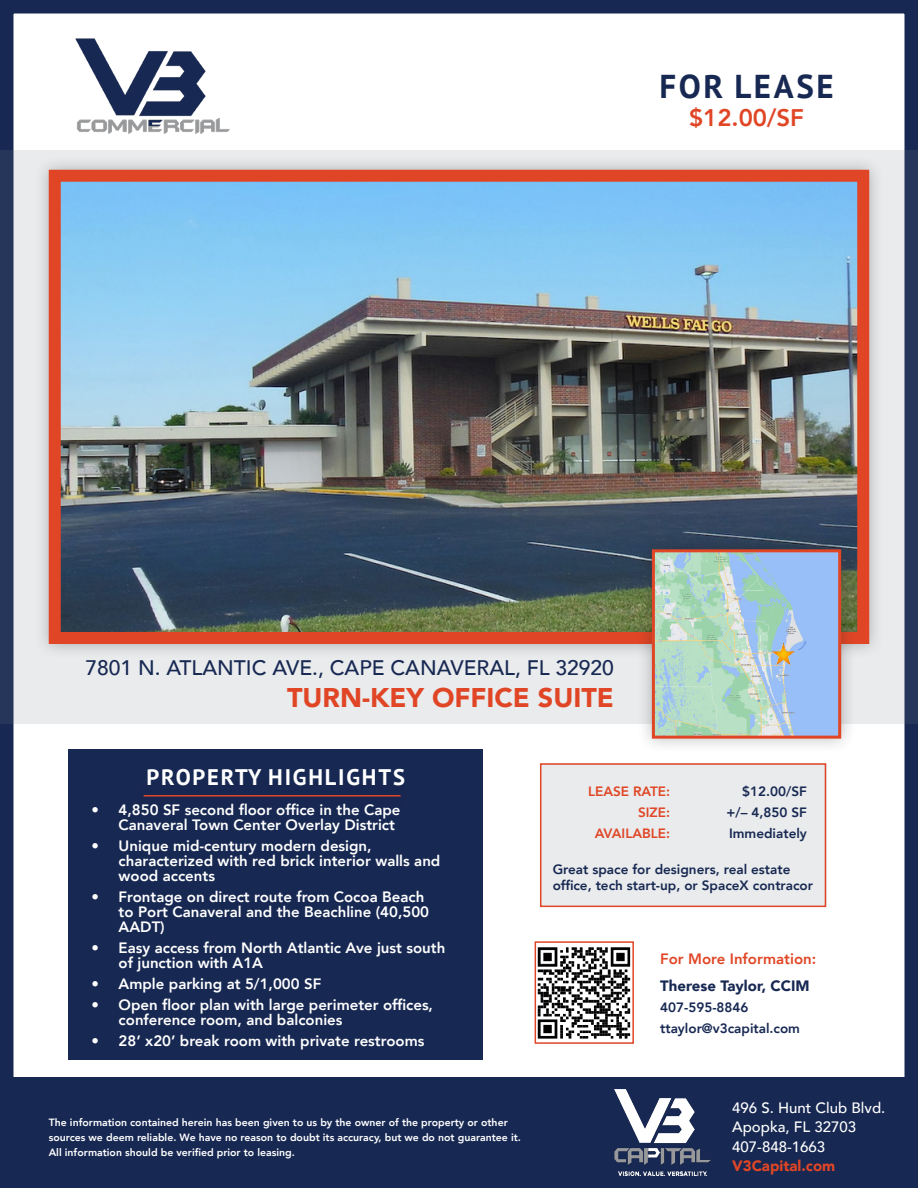
<style>
.page{position:relative;width:918px;height:1188px;background:#fff}
.page>*{position:absolute;margin:0;border:0;box-sizing:border-box;transform-origin:0 0}
.t1{font:700 33px "PT Sans";letter-spacing:.08em;color:#172852}
.t2{font:900 27px "Avenir";color:#e04626}
.t3{font:800 24px "Avenir";color:#e04626}
.t4{font:700 22.5px "PT Sans";letter-spacing:.08em;color:#fff}
.t5{font:500 21px "Avenir";color:#172852}
.t6{font:800 15px/15px "Avenir";color:#fff}
.t7{font:500 15px "Avenir";color:#fff}
.t8{font:800 15px "Avenir";color:#e04626}
.t9{font:900 15px "Avenir";color:#172852}
.t10{font:900 15px "Avenir";color:#e04626}
.t11{font:800 13.5px/16.5px "Avenir";color:#172852}
.t12{font:800 13.5px "Avenir";color:#e04626}
.t13{font:800 10.5px/15px "Avenir";color:#fff}
</style>
<div class="page">
<img style="left:75px;top:38px;width:155px;height:96px">
<div style="left:0;top:0;width:918px;height:1188px;border:14px solid #172852"></div>
<div style="left:540px;top:763px;width:286px;height:144px;background:#e9ebec"></div>
<div style="left:540px;top:763px;width:286px;height:144px;border:2px solid #e04626"></div>
<div style="left:69px;top:750px;width:414px;height:310px;background:#172852"></div>
<svg style="left:0;top:150px;width:918px;height:574px;background:#c4c8d0"></svg>
<div style="left:33px;top:154px;width:852px;height:505px;background:#231f20;opacity:.3"></div>
<img style="left:62px;top:183px;width:794px;height:448px">
<div style="left:49px;top:170px;width:820px;height:474px;border:12px solid #e04626"></div>
<div style="left:637px;top:534px;width:219px;height:220px;background:#231f20;opacity:.3"></div>
<img style="left:656px;top:553px;width:181px;height:182px">
<div style="left:652px;top:549px;width:189px;height:190px;border:3px solid #e04626"></div>
<hr style="left:144px;top:795px;width:257px;height:2px;background:#e04626">
<div style="left:0;top:1078px;width:918px;height:110px;background:#172852"></div>
<img style="left:615px;top:1089px;width:95px;height:87px">
<img style="left:538px;top:947px;width:93px;height:92px">
<div style="left:535px;top:941px;width:99px;height:103px;border:2px solid #e04626"></div>
<img style="left:772px;top:642px;width:23px;height:24px">
<p class="t1" style="left:659px;top:64px;width:176px">FOR LEASE</p>
<p class="t3" style="left:689px;top:99px;width:117px">$12.00/SF</p>
<p class="t5" style="left:86px;top:650px;width:530px">7801 N. ATLANTIC AVE., CAPE CANAVERAL, FL 32920</p>
<p class="t2" style="left:287px;top:675px;width:328px">TURN-KEY OFFICE SUITE</p>
<p class="t4" style="left:146px;top:762px;width:260px">PROPERTY HIGHLIGHTS</p>
<p class="t6" style="left:119px;top:803px;width:283px;text-indent:-27px">• 4,850 SF second floor office in the Cape<br>Canaveral Town Center Overlay District</p>
<p class="t6" style="left:119px;top:839px;width:323px;text-indent:-27px">• Unique mid-century modern design, characterized with red brick interior walls and wood accents</p>
<p class="t6" style="left:119px;top:890px;width:312px;text-indent:-27px">• Frontage on direct route from Cocoa Beach to Port Canaveral and the Beachline (40,500<br>AADT)</p>
<p class="t6" style="left:119px;top:941px;width:328px;text-indent:-27px">• Easy access from North Atlantic Ave just south of junction with A1A</p>
<p class="t6" style="left:92px;top:977px;width:231px">• Ample parking at 5/1,000 SF</p>
<p class="t6" style="left:119px;top:998px;width:316px;text-indent:-27px">• Open floor plan with large perimeter offices, conference room, and balconies</p>
<p class="t6" style="left:92px;top:1034px;width:334px">• 28’ x20’ break room with private restrooms</p>
<p class="t13" style="left:49px;top:1115px;width:474px">The information contained herein has been given to us by the owner of the property or other sources we deem reliable. We have no reason to doubt its accuracy, but we do not guarantee it.<br>All information should be verified prior to leasing.</p>
<p class="t12" style="left:588px;top:781px;width:83px">LEASE RATE:</p>
<p class="t12" style="left:638px;top:802px;width:33px">SIZE:</p>
<p class="t12" style="left:595px;top:823px;width:77px">AVAILABLE:</p>
<p class="t11" style="left:742px;top:783px;width:66px">$12.00/SF</p>
<p class="t11" style="left:726px;top:804px;width:82px">+/– 4,850 SF</p>
<p class="t11" style="left:729px;top:825px;width:79px">Immediately</p>
<p class="t11" style="left:553px;top:861px;width:262px">Great space for designers, real estate office, tech start-up, or SpaceX contracor</p>
<p class="t8" style="left:660px;top:947px;width:158px">For More Information:</p>
<p class="t9" style="left:660px;top:973px;width:151px">Therese Taylor, CCIM</p>
<p class="t11" style="left:660px;top:999px;width:90px">407-595-8846</p>
<p class="t11" style="left:660px;top:1020px;width:141px">ttaylor@v3capital.com</p>
<p class="t7" style="left:732px;top:1095px;width:155px">496 S. Hunt Club Blvd.</p>
<p class="t7" style="left:732px;top:1114px;width:125px">Apopka, FL 32703</p>
<p class="t7" style="left:732px;top:1134px;width:94px">407-848-1663</p>
<p class="t10" style="left:732px;top:1153px;width:105px">V3Capital.com</p>
</div>
